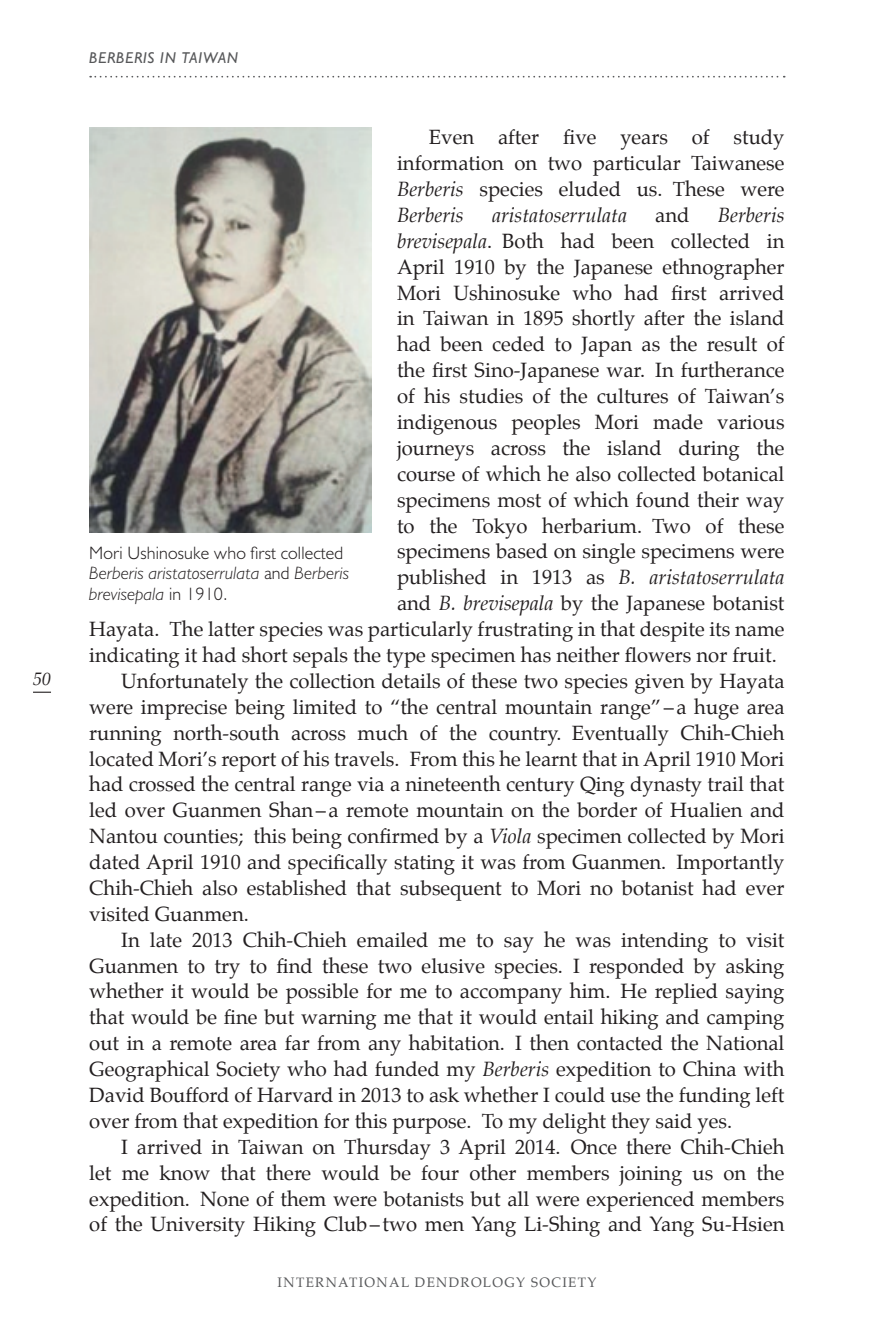
<style>
.page{position:relative;width:893px;height:1340px;background:#fff}
.page>*{position:absolute;margin:0;border:0;box-sizing:border-box;transform-origin:0 0}
.t1{font:20.25px/25.9px "Palatino";color:#231f20;text-align:justify}
.t2{font:italic 20.25px "Palatino";color:#231f20}
.Caption__style_ref{font:italic 300 18px/20.2px "Humanist 521 BT";letter-spacing:.01em;color:#231f20}
.t3{font:italic 18px "Palatino";color:#231f20}
.t4{font:italic 15.75px "Humanist 521 BT";letter-spacing:.05em;color:#57585a}
.t5{font:13.5px "Palatino";letter-spacing:.1em;color:#57585a}
.s1{font-style:italic}
.s2{font-style:normal}
</style>
<div class="page">
<svg style="left:33px;top:691px;width:18px;height:1px"></svg>
<svg style="left:90px;top:76px;width:695px;height:2px"></svg>
<img style="left:89px;top:128px;width:282px;height:404px">
<p class="t3" style="left:33px;top:665px;width:19px">50</p>
<p class="t4" style="left:89px;top:48px;width:151px">BERBERIS IN TAIWAN</p>
<p class="t1" style="left:397px;top:124px;width:389px;text-indent:32px">Even after five years of study information on two particular Taiwanese <span class="s1">Berberis</span> species eluded us. These were <span class="s1">Berberis</span></p>
<p class="t2" style="left:492px;top:199px;width:136px">aristatoserrulata</p>
<p class="t1" style="left:655px;top:202px;width:36px">and</p>
<p class="t2" style="left:718px;top:199px;width:68px">Berberis</p>
<p class="t1" style="left:397px;top:228px;width:389px"><span class="s1">brevisepala</span>. Both had been collected in</p>
<p class="t1" style="left:397px;top:254px;width:389px">April 1910 by the Japanese ethnographer</p>
<p class="t1" style="left:397px;top:279px;width:389px">Mori Ushinosuke who had first arrived</p>
<p class="t1" style="left:397px;top:305px;width:389px">in Taiwan in 1895 shortly after the island</p>
<p class="t1" style="left:397px;top:331px;width:389px">had been ceded to Japan as the result of</p>
<p class="t1" style="left:397px;top:357px;width:389px">the first Sino-Japanese war. In furtherance</p>
<p class="t1" style="left:397px;top:383px;width:389px">of his studies of the cultures of Taiwan’s</p>
<p class="t1" style="left:397px;top:409px;width:389px">indigenous peoples Mori made various</p>
<p class="t1" style="left:397px;top:435px;width:389px">journeys across the island during the</p>
<p class="t1" style="left:397px;top:461px;width:389px">course of which he also collected botanical</p>
<p class="t1" style="left:397px;top:486px;width:389px">specimens most of which found their way</p>
<p class="t1" style="left:397px;top:512px;width:389px">to the Tokyo herbarium. Two of these</p>
<p class="t1" style="left:397px;top:538px;width:389px">specimens based on single specimens were</p>
<p class="t2" style="left:397px;top:561px;width:389px"><span class="s2">published in 1913 as</span> B. aristatoserrulata</p>
<p class="t1" style="left:397px;top:590px;width:389px">and <span class="s1">B. brevisepala</span> by the Japanese botanist</p>
<p class="t1" style="left:89px;top:616px;width:697px">Hayata. The latter species was particularly frustrating in that despite its name</p>
<p class="t1" style="left:89px;top:642px;width:689px">indicating it had short sepals the type specimen has neither flowers nor fruit.</p>
<p class="t1" style="left:89px;top:668px;width:697px;text-indent:32px">Unfortunately the collection details of these two species given by Hayata were imprecise being limited to “the central mountain range” –a huge area running north-south across much of the country. Eventually Chih-Chieh located Mori’s report of his travels. From this he learnt that in April 1910 Mori had crossed the central range via a nineteenth century Qing dynasty trail that led over Guanmen Shan– a remote mountain on the border of Hualien and Nantou counties; this being confirmed by a <span class="s1">Viola</span> specimen collected by Mori dated April 1910 and specifically stating it was from Guanmen. Importantly Chih-Chieh also established that subsequent to Mori no botanist had ever visited Guanmen.</p>
<p class="t1" style="left:89px;top:926px;width:697px;text-indent:32px">In late 2013 Chih-Chieh emailed me to say he was intending to visit Guanmen to try to find these two elusive species. I responded by asking whether it would be possible for me to accompany him. He replied saying that would be fine but warning me that it would entail hiking and camping out in a remote area far from any habitation. I then contacted the National Geographical Society who had funded my <span class="s1">Berberis</span> expedition to China with David Boufford of Harvard in 2013 to ask whether I could use the funding left over from that expedition for this purpose. To my delight they said yes.</p>
<p class="t1" style="left:89px;top:1133px;width:697px;text-indent:32px">I arrived in Taiwan on Thursday 3 April 2014. Once there Chih-Chieh let me know that there would be four other members joining us on the expedition. None of them were botanists but all were experienced members of the University Hiking Club–two men Yang Li-Shing and Yang Su-Hsien</p>
<p class="Caption__style_ref" style="left:89px;top:542px;width:262px"><span class="s2">Mori Ushinosuke who first collected<br></span>Berberis aristatoserrulata <span class="s2">and</span> Berberis brevisepala <span class="s2">in 1910.</span></p>
<p class="t5" style="left:278px;top:1271px;width:320px">INTERNATIONAL DENDROLOGY SOCIETY</p>
</div>
